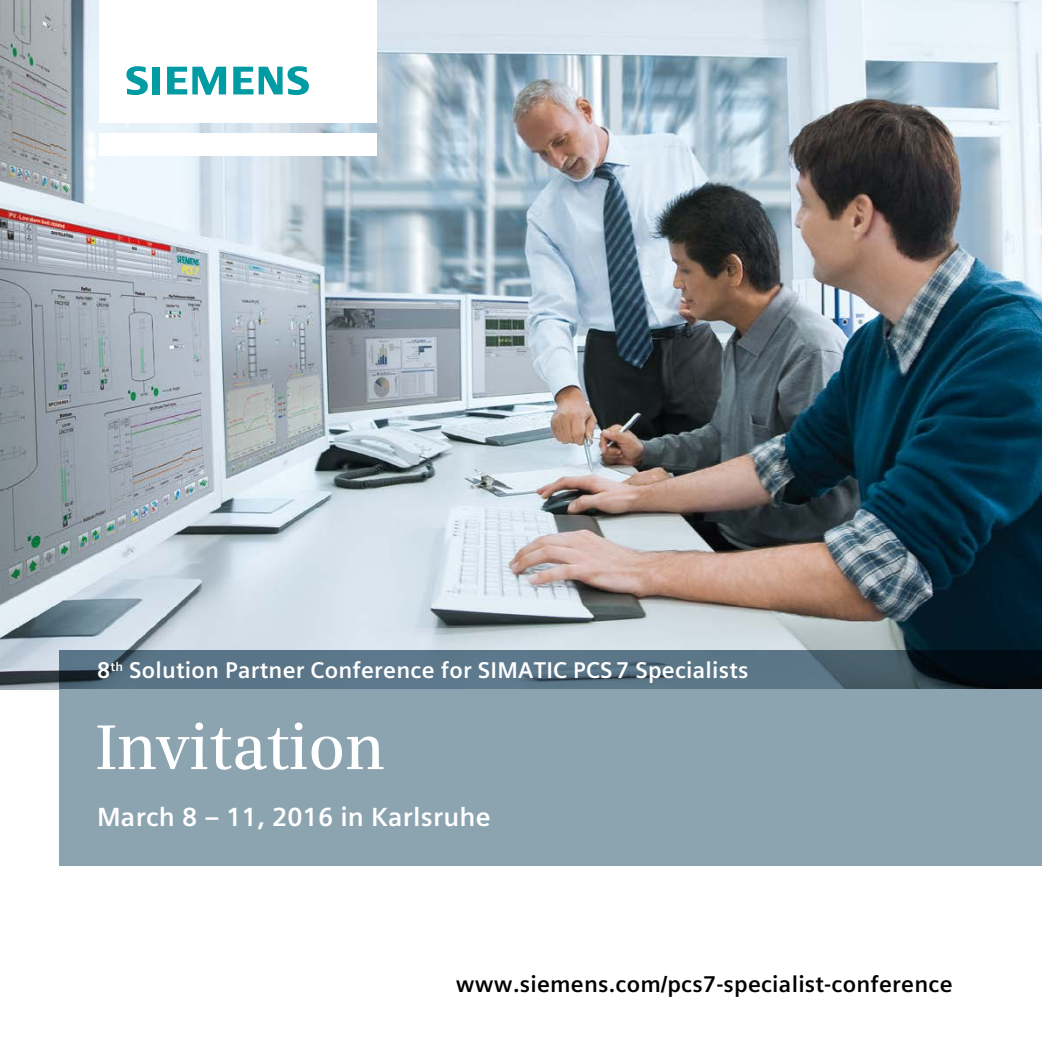
<style>
.page{position:relative;width:1042px;height:1042px;background:#fff}
.page>*{position:absolute;margin:0;border:0;box-sizing:border-box;transform-origin:0 0}
.t1{font:600 63px "Siemens Serif";letter-spacing:-.01em;color:#fff}
.t2{font:700 26.25px "Siemens Sans Global";letter-spacing:.01em;color:#fff}
.t3{font:700 22.75px "Siemens Sans Global";letter-spacing:.01em;color:#fff}
.t4{font:700 22.75px "Siemens Sans Global";letter-spacing:.01em;color:#000}
</style>
<div class="page">
<img style="left:0;top:0;width:1042px;height:690px">
<div style="left:99px;top:133px;width:278px;height:23px;background:#fff"></div>
<div style="left:99px;top:0;width:278px;height:122px;background:#fff"></div>
<svg style="left:126px;top:66px;width:22px;height:29px"></svg>
<div style="left:152px;top:67px;width:8px;height:27px;background:#009ba3"></div>
<svg style="left:167px;top:67px;width:59px;height:28px"></svg>
<svg style="left:233px;top:67px;width:20px;height:27px"></svg>
<svg style="left:259px;top:66px;width:50px;height:29px"></svg>
<svg style="left:60px;top:650px;width:982px;height:40px;background:#4d6575"></svg>
<div style="left:60px;top:690px;width:982px;height:176px;background:#8ca3b0"></div>
<p class="t3" style="left:97px;top:652px;width:653px">8<sup>th</sup> Solution Partner Conference for SIMATIC PCS 7 Specialists</p>
<h1 class="t1" style="left:95px;top:710px;width:292px">Invitation</h1>
<p class="t2" style="left:97px;top:797px;width:395px">March 8 – 11, 2016 in Karlsruhe</p>
<p class="t4" style="left:456px;top:967px;width:498px">www.siemens.com/pcs7-specialist-conference</p>
</div>
